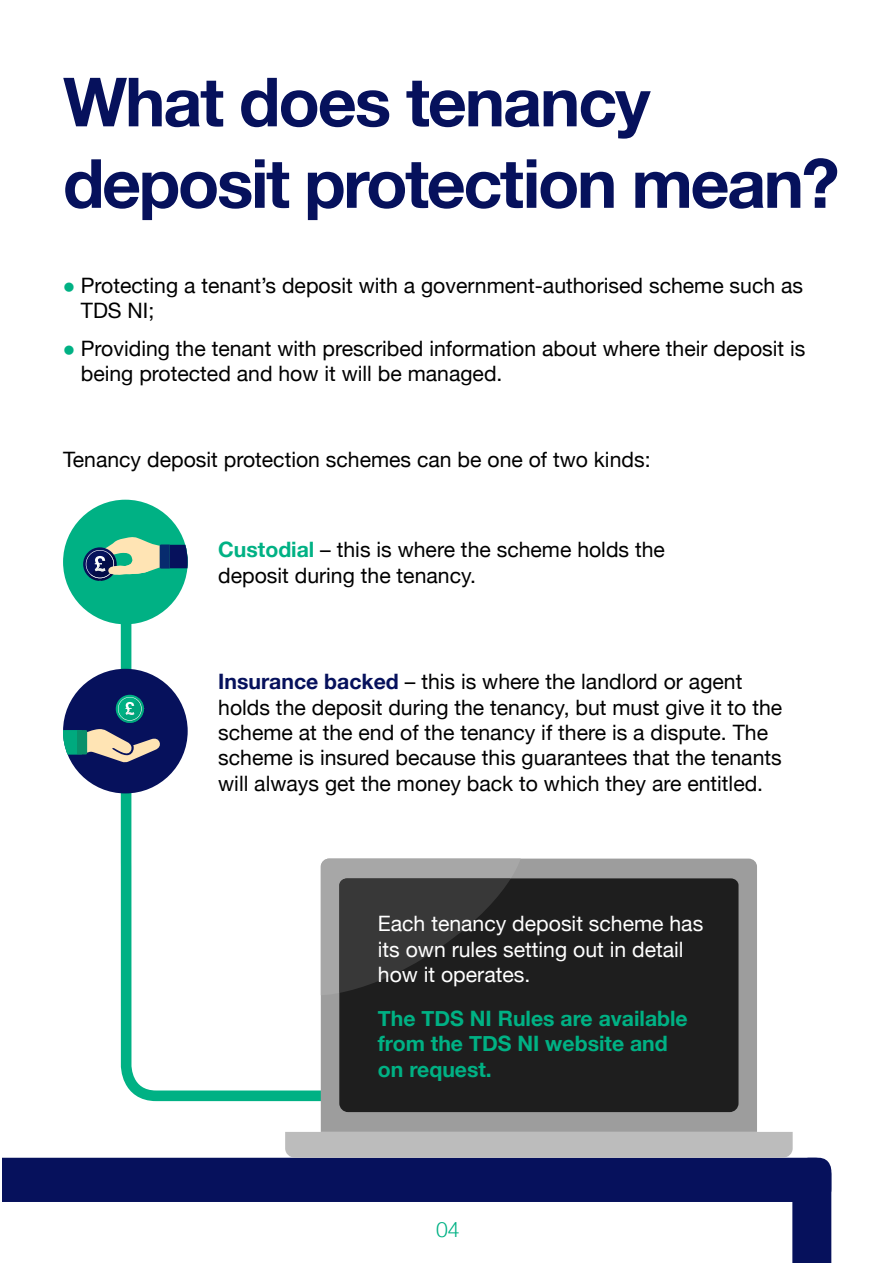
<style>
.page{position:relative;width:893px;height:1263px;background:#fff}
.page>*{position:absolute;margin:0;border:0;box-sizing:border-box;transform-origin:0 0}
.t1{font:700 67.95px/81.4px "Helvetica Neue";letter-spacing:-.035em;color:#06115c}
.t2{font:21.15px/25.5px "Helvetica Neue";color:#000}
.t3{font:21.15px/25.5px "Helvetica Neue";color:#fff}
.t4{font:700 21.15px/25.5px "Helvetica Neue";color:#00b184}
.t5{font:300 21.15px "Helvetica Neue";color:#00b184}
.s1{color:#00b184}
.s2{font-weight:700;color:#00b184}
.s3{font-weight:700;color:#06115c}
</style>
<div class="page">
<svg style="left:115px;top:610px;width:206px;height:496px"></svg>
<div style="left:321px;top:858px;width:436px;height:274px;background:#9d9d9d"></div>
<div style="left:339px;top:878px;width:399px;height:234px;background:#1e1e1e"></div>
<svg style="left:3px;top:1132px;width:828px;height:131px"></svg>
<svg style="left:321px;top:858px;width:200px;height:137px;background:#494949"></svg>
<div style="left:63px;top:500px;width:125px;height:124px;background:#00b184;border-radius:50%"></div>
<svg style="left:83px;top:547px;width:34px;height:34px"></svg>
<svg style="left:86px;top:536px;width:102px;height:45px"></svg>
<div style="left:63px;top:669px;width:125px;height:124px;background:#06115c;border-radius:50%"></div>
<svg style="left:63px;top:729px;width:97px;height:33px"></svg>
<div style="left:116px;top:695px;width:28px;height:28px;background:#00b184;border-radius:50%"></div>
<svg style="left:118px;top:697px;width:26px;height:26px"></svg>
<h1 class="t1" style="left:63px;top:63px;width:778px">What does tenancy deposit protection mean?</h1>
<p class="t2" style="left:81px;top:274px;width:724px;text-indent:-18px"><span class="s1">●</span> Protecting a tenant’s deposit with a government-authorised scheme such as<br>TDS NI;</p>
<p class="t2" style="left:81px;top:337px;width:726px;text-indent:-18px"><span class="s1">●</span> Providing the tenant with prescribed information about where their deposit is being protected and how it will be managed.</p>
<p class="t2" style="left:63px;top:448px;width:589px">Tenancy deposit protection schemes can be one of two kinds:</p>
<p class="t2" style="left:218px;top:538px;width:448px"><span class="s2">Custodial</span> – this is where the scheme holds the deposit during the tenancy.</p>
<p class="t2" style="left:218px;top:670px;width:565px"><span class="s3">Insurance backed</span> – this is where the landlord or agent holds the deposit during the tenancy, but must give it to the scheme at the end of the tenancy if there is a dispute. The scheme is insured because this guarantees that the tenants will always get the money back to which they are entitled.</p>
<p class="t3" style="left:378px;top:912px;width:327px">Each tenancy deposit scheme has its own rules setting out in detail how it operates.</p>
<p class="t4" style="left:378px;top:1006px;width:311px">The TDS NI Rules are available from the TDS NI website and on request.</p>
<p class="t5" style="left:436px;top:1212px;width:25px">04</p>
</div>
